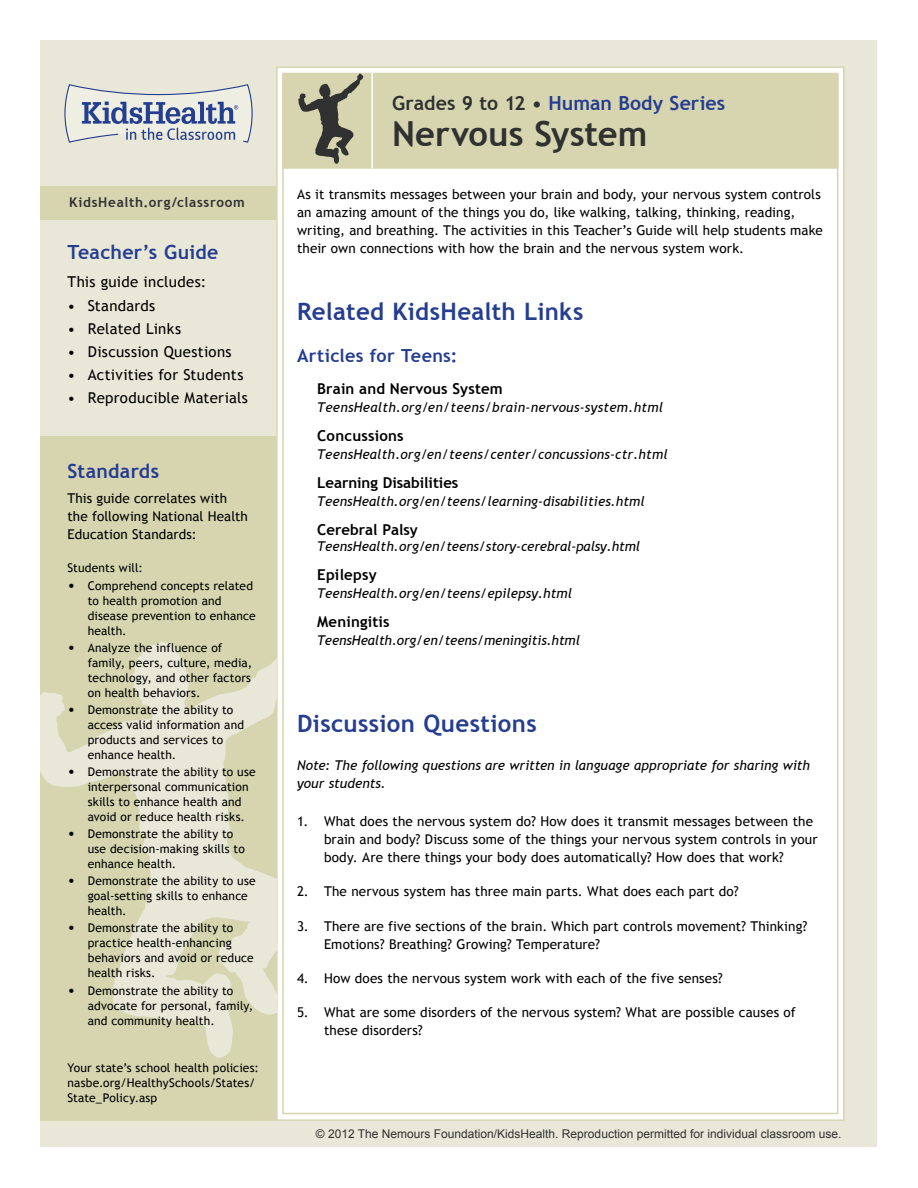
<style>
.page{position:relative;width:918px;height:1188px;background:#fff}
.page>*{position:absolute;margin:0;border:0;box-sizing:border-box;transform-origin:0 0}
.t1{font:700 34.5px "Trebuchet MS";color:#313131}
.t2{font:700 24px "Trebuchet MS";letter-spacing:.015em;color:#253d90}
.t3{font:700 19.5px "Trebuchet MS";letter-spacing:.01em;color:#253d90}
.t4{font:700 18px "Trebuchet MS";letter-spacing:.02em;color:#253d90}
.t5{font:15px "Trebuchet MS";letter-spacing:.02em;color:#000}
.t6{font:700 15px "Trebuchet MS";letter-spacing:.01em;color:#000}
.t7{font:13.5px/18px "Trebuchet MS";letter-spacing:.01em;color:#000}
.t8{font:italic 13.5px/18px "Trebuchet MS";letter-spacing:.005em;color:#000}
.t9{font:700 13.5px "Trebuchet MS";letter-spacing:.05em;color:#313131}
.t10{font:12px/15px "Trebuchet MS";letter-spacing:.01em;color:#000}
.t11{font:12px "Arial";color:#313131}
.s1{font-size:15px}
.s2{color:#313131}
</style>
<div class="page">
<div style="left:40px;top:40px;width:838px;height:1108px;background:#e9e8d8"></div>
<div style="left:277px;top:67px;width:567px;height:1053px;background:#fff"></div>
<div style="left:283px;top:74px;width:555px;height:94px;background:#d6d5b0"></div>
<div style="left:282px;top:73px;width:556px;height:96px;border:2px solid #d6d5b0"></div>
<hr style="left:371px;top:73px;width:2px;height:96px;background:#fff">
<div style="left:40px;top:436px;width:237px;height:685px;background:#d6d5b0"></div>
<div style="left:40px;top:186px;width:237px;height:33px;background:#d6d5b0"></div>
<svg style="left:64px;top:84px;width:189px;height:59px"></svg>
<svg style="left:298px;top:74px;width:65px;height:90px"></svg>
<svg style="left:40px;top:642px;width:237px;height:416px"></svg>
<p class="t9" style="left:69px;top:194px;width:177px">KidsHealth.org/classroom</p>
<h3 class="t3" style="left:68px;top:240px;width:153px">Teacher’s Guide</h3>
<p class="t5" style="left:68px;top:273px;width:140px">This guide includes:</p>
<p class="t5" style="left:68px;top:296px;width:89px">• Standards</p>
<p class="t5" style="left:68px;top:320px;width:115px">• Related Links</p>
<p class="t5" style="left:68px;top:343px;width:166px">• Discussion Questions</p>
<p class="t5" style="left:68px;top:366px;width:177px">• Activities for Students</p>
<p class="t5" style="left:68px;top:389px;width:182px">• Reproducible Materials</p>
<h3 class="t3" style="left:68px;top:459px;width:93px">Standards</h3>
<p class="t7" style="left:68px;top:490px;width:182px">This guide correlates with the following National Health<br>Education Standards:</p>
<p class="t10" style="left:68px;top:561px;width:77px">Students will:</p>
<p class="t10" style="left:88px;top:578px;width:169px;text-indent:-20px"><span class="s1">•</span> Comprehend concepts related to health promotion and disease prevention to enhance health.</p>
<p class="t10" style="left:88px;top:640px;width:166px;text-indent:-20px"><span class="s1">•</span> Analyze the influence of family, peers, culture, media, technology, and other factors on health behaviors.</p>
<p class="t10" style="left:88px;top:702px;width:158px;text-indent:-20px"><span class="s1">•</span> Demonstrate the ability to access valid information and products and services to enhance health.</p>
<p class="t10" style="left:88px;top:764px;width:169px;text-indent:-20px"><span class="s1">•</span> Demonstrate the ability to use interpersonal communication skills to enhance health and avoid or reduce health risks.</p>
<p class="t10" style="left:88px;top:827px;width:159px;text-indent:-20px"><span class="s1">•</span> Demonstrate the ability to use decision-making skills to enhance health.</p>
<p class="t10" style="left:88px;top:874px;width:169px;text-indent:-20px"><span class="s1">•</span> Demonstrate the ability to use goal-setting skills to enhance health.</p>
<p class="t10" style="left:88px;top:921px;width:167px;text-indent:-20px"><span class="s1">•</span> Demonstrate the ability to practice health-enhancing behaviors and avoid or reduce health risks.</p>
<p class="t10" style="left:88px;top:983px;width:167px;text-indent:-20px"><span class="s1">•</span> Demonstrate the ability to advocate for personal, family, and community health.</p>
<p class="t10" style="left:68px;top:1060px;width:193px">Your state’s school health policies: nasbe.org/HealthySchools/States/<br>State_Policy.asp</p>
<h3 class="t3" style="left:392px;top:91px;width:335px"><span class="s2">Grades 9 to 12 •</span> Human Body Series</h3>
<h1 class="t1" style="left:392px;top:112px;width:257px">Nervous System</h1>
<p class="t7" style="left:297px;top:185px;width:527px">As it transmits messages between your brain and body, your nervous system controls an amazing amount of the things you do, like walking, talking, thinking, reading, writing, and breathing. The activities in this Teacher’s Guide will help students make their own connections with how the brain and the nervous system work.</p>
<h2 class="t2" style="left:297px;top:297px;width:288px">Related KidsHealth Links</h2>
<h3 class="t4" style="left:297px;top:345px;width:162px">Articles for Teens:</h3>
<p class="t6" style="left:317px;top:380px;width:187px">Brain and Nervous System</p>
<p class="t8" style="left:317px;top:399px;width:347px">TeensHealth.org/en/teens/brain-nervous-system.html</p>
<p class="t6" style="left:317px;top:426px;width:88px">Concussions</p>
<p class="t8" style="left:317px;top:445px;width:352px">TeensHealth.org/en/teens/center/concussions-ctr.html</p>
<p class="t6" style="left:317px;top:473px;width:143px">Learning Disabilities</p>
<p class="t8" style="left:317px;top:492px;width:329px">TeensHealth.org/en/teens/learning-disabilities.html</p>
<p class="t6" style="left:317px;top:520px;width:102px">Cerebral Palsy</p>
<p class="t8" style="left:317px;top:538px;width:324px">TeensHealth.org/en/teens/story-cerebral-palsy.html</p>
<p class="t6" style="left:317px;top:566px;width:61px">Epilepsy</p>
<p class="t8" style="left:317px;top:585px;width:256px">TeensHealth.org/en/teens/epilepsy.html</p>
<p class="t6" style="left:317px;top:612px;width:74px">Meningitis</p>
<p class="t8" style="left:317px;top:631px;width:264px">TeensHealth.org/en/teens/meningitis.html</p>
<h2 class="t2" style="left:297px;top:708px;width:241px">Discussion Questions</h2>
<p class="t8" style="left:297px;top:756px;width:514px">Note: The following questions are written in language appropriate for sharing with your students.</p>
<p class="t7" style="left:324px;top:813px;width:495px;text-indent:-27px">1. What does the nervous system do? How does it transmit messages between the brain and body? Discuss some of the things your nervous system controls in your body. Are there things your body does automatically? How does that work?</p>
<p class="t7" style="left:297px;top:883px;width:443px">2. The nervous system has three main parts. What does each part do?</p>
<p class="t7" style="left:324px;top:917px;width:485px;text-indent:-27px">3. There are five sections of the brain. Which part controls movement? Thinking?<br>Emotions? Breathing? Growing? Temperature?</p>
<p class="t7" style="left:297px;top:969px;width:427px">4. How does the nervous system work with each of the five senses?</p>
<p class="t7" style="left:324px;top:1003px;width:473px;text-indent:-27px">5. What are some disorders of the nervous system? What are possible causes of these disorders?</p>
<p class="t11" style="left:316px;top:1126px;width:527px">© 2012 The Nemours Foundation/KidsHealth. Reproduction permitted for individual classroom use.</p>
</div>
